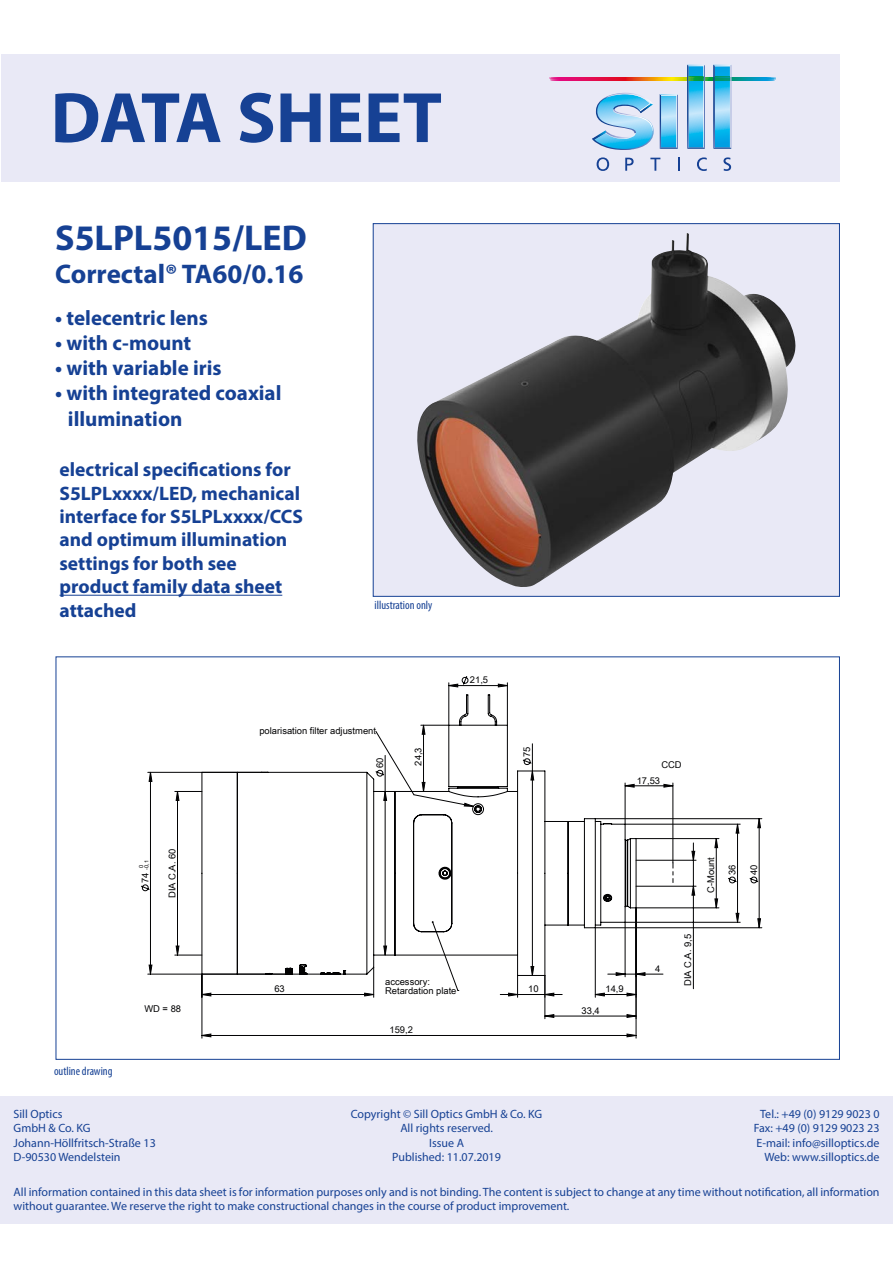
<style>
.page{position:relative;width:893px;height:1263px;background:#fff}
.page>*{position:absolute;margin:0;border:0;box-sizing:border-box;transform-origin:0 0}
.t1{font:700 72px "Myriad Pro";color:#164194}
.t2{font:700 36px "Myriad Pro";color:#164194}
.t3{font:700 27px "Myriad Pro";color:#164194}
.t4{font:700 21px/25.2px "Myriad Pro";color:#164194}
.t5{font:700 19.5px/23.4px "Myriad Pro";color:#164194}
.t6{font:12px/14.4px "Myriad Pro";color:#164194}
.t7{font:condensed 12px "Myriad Pro";color:#164194}
.t8{font:9.3px/9.6px "Arial";color:#020203}
.t9{font:5.55px/5.2px "Arial";color:#020203}
.s1{font-size:5.55px}
</style>
<div class="page">
<div style="left:1px;top:1096px;width:892px;height:128px;background:#e9e9f6"></div>
<div style="left:1px;top:54px;width:839px;height:128px;background:#e9e9f6"></div>
<div style="left:373px;top:224px;width:466px;height:372px;background:#e9e9f6"></div>
<img style="left:417px;top:233px;width:379px;height:354px">
<svg style="left:462px;top:676px;width:7px;height:7px"></svg>
<hr style="left:507px;top:683px;width:1px;height:42px;background:#020203">
<hr style="left:449px;top:683px;width:1px;height:42px;background:#020203">
<hr style="left:202px;top:974px;width:1px;height:64px;background:#020203">
<hr style="left:636px;top:908px;width:1px;height:130px;background:#020203">
<hr style="left:148px;top:974px;width:144px;height:1px;background:#020203">
<hr style="left:148px;top:772px;width:120px;height:1px;background:#020203">
<hr style="left:595px;top:927px;width:167px;height:1px;background:#020203">
<hr style="left:595px;top:818px;width:167px;height:1px;background:#020203">
<hr style="left:625px;top:824px;width:115px;height:1px;background:#020203">
<hr style="left:625px;top:922px;width:115px;height:1px;background:#020203">
<hr style="left:693px;top:886px;width:1px;height:103px;background:#020203">
<svg style="left:175px;top:945px;width:471px;height:92px"></svg>
<svg style="left:141px;top:772px;width:11px;height:203px"></svg>
<svg style="left:749px;top:818px;width:12px;height:110px"></svg>
<svg style="left:176px;top:771px;width:563px;height:204px"></svg>
<svg style="left:201px;top:694px;width:436px;height:282px"></svg>
<svg style="left:549px;top:77px;width:221px;height:1px"></svg>
<hr style="left:549px;top:78px;width:227px;height:1px;background:#75c1e9">
<svg style="left:550px;top:80px;width:225px;height:1px"></svg>
<svg style="left:550px;top:79px;width:223px;height:1px"></svg>
<svg style="left:549px;top:78px;width:226px;height:1px"></svg>
<svg style="left:597px;top:157px;width:12px;height:14px"></svg>
<svg style="left:625px;top:158px;width:9px;height:13px"></svg>
<svg style="left:650px;top:158px;width:10px;height:13px"></svg>
<svg style="left:678px;top:158px;width:2px;height:13px"></svg>
<svg style="left:697px;top:157px;width:10px;height:14px"></svg>
<svg style="left:723px;top:157px;width:8px;height:14px"></svg>
<svg style="left:592px;top:65px;width:140px;height:85px"></svg>
<svg style="left:594px;top:76px;width:136px;height:1px"></svg>
<svg style="left:594px;top:80px;width:136px;height:1px"></svg>
<svg style="left:594px;top:78px;width:136px;height:2px"></svg>
<svg style="left:594px;top:77px;width:136px;height:1px"></svg>
<hr style="left:60px;top:595px;width:222px;height:1px;background:#164194">
<h1 class="t1" style="left:51px;top:71px;width:393px">DATA SHEET</h1>
<h2 class="t2" style="left:55px;top:215px;width:253px">S5LPL5015/LED</h2>
<h3 class="t3" style="left:55px;top:256px;width:250px">Correctal® TA60/0.16</h3>
<h3 class="t4" style="left:55px;top:304px;width:154px">• telecentric lens</h3>
<h3 class="t4" style="left:55px;top:330px;width:138px">• with c-mount</h3>
<h3 class="t4" style="left:55px;top:355px;width:168px">• with variable iris</h3>
<h3 class="t4" style="left:68px;top:380px;width:215px;text-indent:-13px">• with integrated coaxial illumination</h3>
<h3 class="t5" style="left:60px;top:457px;width:245px">electrical specifications for<br>S5LPLxxxx/LED, mechanical interface for S5LPLxxxx/CCS and optimum illumination settings for both see product family data sheet attached</h3>
<p class="t7" style="left:375px;top:598px;width:59px">illustration only</p>
<p class="t9" style="left:139px;top:868px;width:9px;rotate:-90deg">0<br>0,1</p>
<p class="t8" style="left:140px;top:883px;width:16px;rotate:-90deg">74 <span class="s1">-</span></p>
<p class="t8" style="left:167px;top:898px;width:51px;rotate:-90deg">DIA C.A. 60</p>
<p class="t8" style="left:259px;top:726px;width:118px">polarisation filter adjustment</p>
<p class="t8" style="left:375px;top:768px;width:12px;rotate:-90deg">60</p>
<p class="t8" style="left:413px;top:766px;width:20px;rotate:-90deg">24,3</p>
<p class="t8" style="left:470px;top:675px;width:20px">21,5</p>
<p class="t8" style="left:522px;top:757px;width:12px;rotate:-90deg">75</p>
<p class="t7" style="left:54px;top:1064px;width:60px">outline drawing</p>
<p class="t8" style="left:144px;top:1004px;width:38px">WD = 88</p>
<p class="t8" style="left:385px;top:976px;width:73px">accessory:<br>Retardation plate</p>
<p class="t8" style="left:274px;top:984px;width:12px">63</p>
<p class="t8" style="left:528px;top:984px;width:12px">10</p>
<p class="t8" style="left:389px;top:1025px;width:25px">159,2</p>
<p class="t8" style="left:661px;top:760px;width:22px">CCD</p>
<p class="t8" style="left:637px;top:775px;width:25px">17,53</p>
<p class="t8" style="left:605px;top:984px;width:20px">14,9</p>
<p class="t8" style="left:582px;top:1005px;width:20px">33,4</p>
<p class="t8" style="left:655px;top:964px;width:7px">4</p>
<p class="t8" style="left:706px;top:893px;width:37px;rotate:-90deg">C-Mount</p>
<p class="t8" style="left:727px;top:875px;width:12px;rotate:-90deg">36</p>
<p class="t8" style="left:749px;top:875px;width:12px;rotate:-90deg">40</p>
<p class="t8" style="left:683px;top:986px;width:54px;rotate:-90deg">DIA C.A. 9,5</p>
<p class="t6" style="left:14px;top:1106px;width:144px">Sill Optics<br>GmbH &amp; Co. KG<br>Johann-Höllfritsch-Straße 13<br>D-90530 Wendelstein</p>
<p class="t6" style="left:351px;top:1106px;width:193px;text-align:center">Copyright © Sill Optics GmbH &amp; Co. KG<br>All rights reserved.<br>Issue A<br>Published: 11.07.2019</p>
<p class="t6" style="left:754px;top:1106px;width:127px;text-align:right">Tel.: +49 (0) 9129 9023 0<br>Fax: +49 (0) 9129 9023 23<br>E-mail: info@silloptics.de<br>Web: www.silloptics.de</p>
<p class="t6" style="left:14px;top:1184px;width:867px">All information contained in this data sheet is for information purposes only and is not binding. The content is subject to change at any time without notification, all information without guarantee. We reserve the right to make constructional changes in the course of product improvement.</p>
</div>
